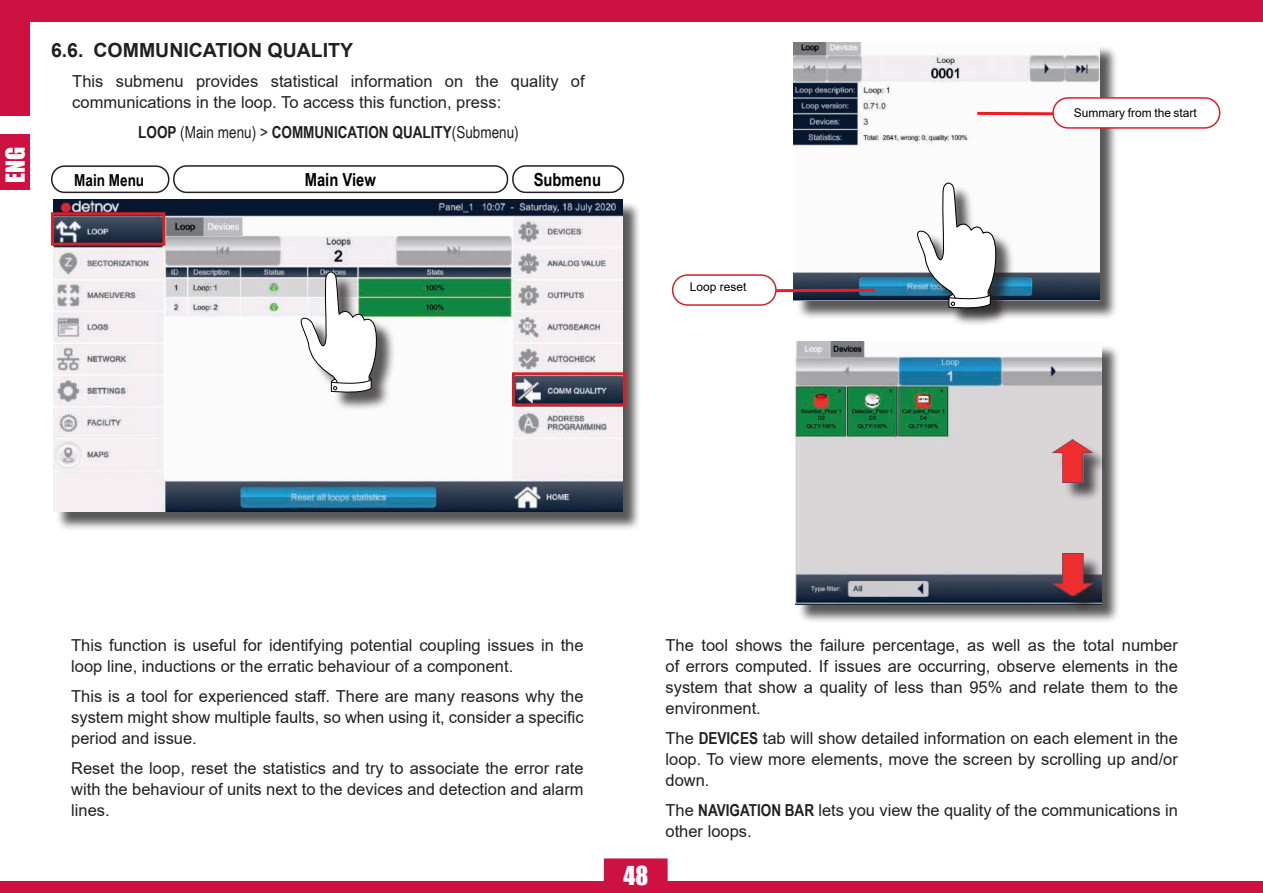
<style>
.page{position:relative;width:1263px;height:893px;background:#fff}
.page>*{position:absolute;margin:0;border:0;box-sizing:border-box;transform-origin:0 0}
.t1{font:24px "Impact";color:#fff}
.t2{font:700 19.5px "Arial";color:#231f20}
.t3{font:700 18px "Arial Narrow";color:#000001}
.t4{font:16.5px/21px "Arial";color:#231f20;text-align:justify}
.t5{font:700 16.5px "Arial Narrow";color:#231f20}
.t6{font:700 16.5px "Arial Narrow";color:#000001}
.t7{font:12px "Arial";color:#000001}
.s1{font-weight:400}
.s2{font-family:"Arial Narrow";font-weight:700}
</style>
<div class="page">
<div style="left:0;top:881px;width:1263px;height:12px;background:#cd1141"></div>
<div style="left:0;top:0;width:1263px;height:21px;background:#cd1141"></div>
<div style="left:0;top:21px;width:30px;height:95px;background:#cd1141"></div>
<div style="left:0;top:134px;width:30px;height:55px;background:#cd1141"></div>
<svg style="left:603px;top:858px;width:65px;height:23px"></svg>
<div style="left:796px;top:45px;width:322px;height:275px;background:#231f20;opacity:.75"></div>
<img style="left:794px;top:43px;width:305px;height:258px">
<div style="left:55px;top:201px;width:586px;height:330px;background:#231f20;opacity:.75"></div>
<img style="left:53px;top:199px;width:569px;height:313px">
<div style="left:51px;top:165px;width:118px;height:28px;border:2px solid #231f20;border-radius:13px"></div>
<div style="left:512px;top:165px;width:112px;height:28px;border:2px solid #231f20;border-radius:13px"></div>
<div style="left:173px;top:165px;width:335px;height:28px;border:2px solid #231f20;border-radius:13px"></div>
<div style="left:51px;top:212px;width:114px;height:34px;border:3px solid #d1232a"></div>
<div style="left:512px;top:372px;width:114px;height:34px;border:3px solid #d1232a"></div>
<div style="left:303px;top:274px;width:93px;height:137px;background:#231f20;opacity:.75"></div>
<svg style="left:297px;top:271px;width:81px;height:123px"></svg>
<div style="left:1053px;top:98px;width:167px;height:30px;background:#fff;border-radius:15px"></div>
<div style="left:1052px;top:97px;width:168px;height:32px;border:2px solid #d1232a;border-radius:15px"></div>
<hr style="left:977px;top:112px;width:76px;height:3px;background:#ee1d23">
<div style="left:919px;top:185px;width:96px;height:142px;background:#231f20;opacity:.75"></div>
<svg style="left:914px;top:183px;width:83px;height:127px"></svg>
<div style="left:798px;top:344px;width:322px;height:279px;background:#231f20;opacity:.75"></div>
<img style="left:796px;top:342px;width:305px;height:263px">
<div style="left:1055px;top:442px;width:56px;height:59px;background:#231f20;opacity:.75"></div>
<img style="left:1051px;top:440px;width:42px;height:42px">
<div style="left:1055px;top:555px;width:56px;height:59px;background:#231f20;opacity:.75"></div>
<img style="left:1052px;top:553px;width:42px;height:43px">
<div style="left:672px;top:274px;width:105px;height:32px;border:2px solid #d1232a;border-radius:15px"></div>
<hr style="left:776px;top:289px;width:99px;height:3px;background:#ee1d23">
<h1 class="t1" style="left:-3px;top:183px;width:38px;rotate:-90deg">ENG</h1>
<p class="t2" style="left:51px;top:36px;width:304px">6.6. COMMUNICATION QUALITY</p>
<p class="t4" style="left:72px;top:71px;width:514px">This submenu provides statistical information on the quality of communications in the loop. To access this function, press:</p>
<p class="t5" style="left:138px;top:120px;width:382px">LOOP <span class="s1">(Main menu) &gt;</span> COMMUNICATION QUALITY<span class="s1">(Submenu)</span></p>
<p class="t6" style="left:74px;top:168px;width:71px">Main Menu</p>
<p class="t3" style="left:305px;top:166px;width:73px">Main View</p>
<p class="t3" style="left:534px;top:166px;width:69px">Submenu</p>
<p class="t7" style="left:690px;top:279px;width:58px">Loop reset</p>
<p class="t7" style="left:1074px;top:105px;width:125px">Summary from the start</p>
<p class="t4" style="left:71px;top:635px;width:514px">This function is useful for identifying potential coupling issues in the loop line, inductions or the erratic behaviour of a component.</p>
<p class="t4" style="left:71px;top:686px;width:514px">This is a tool for experienced staff. There are many reasons why the system might show multiple faults, so when using it, consider a specific period and issue.</p>
<p class="t4" style="left:71px;top:758px;width:514px">Reset the loop, reset the statistics and try to associate the error rate with the behaviour of units next to the devices and detection and alarm lines.</p>
<h1 class="t1" style="left:623px;top:857px;width:26px">48</h1>
<p class="t4" style="left:665px;top:635px;width:514px">The tool shows the failure percentage, as well as the total number of errors computed. If issues are occurring, observe elements in the system that show a quality of less than 95% and relate them to the environment.</p>
<p class="t4" style="left:665px;top:728px;width:514px">The <span class="s2">DEVICES</span> tab will show detailed information on each element in the loop. To view more elements, move the screen by scrolling up and/or down.</p>
<p class="t4" style="left:665px;top:800px;width:514px">The <span class="s2">NAVIGATION BAR</span> lets you view the quality of the communications in other loops.</p>
</div>
